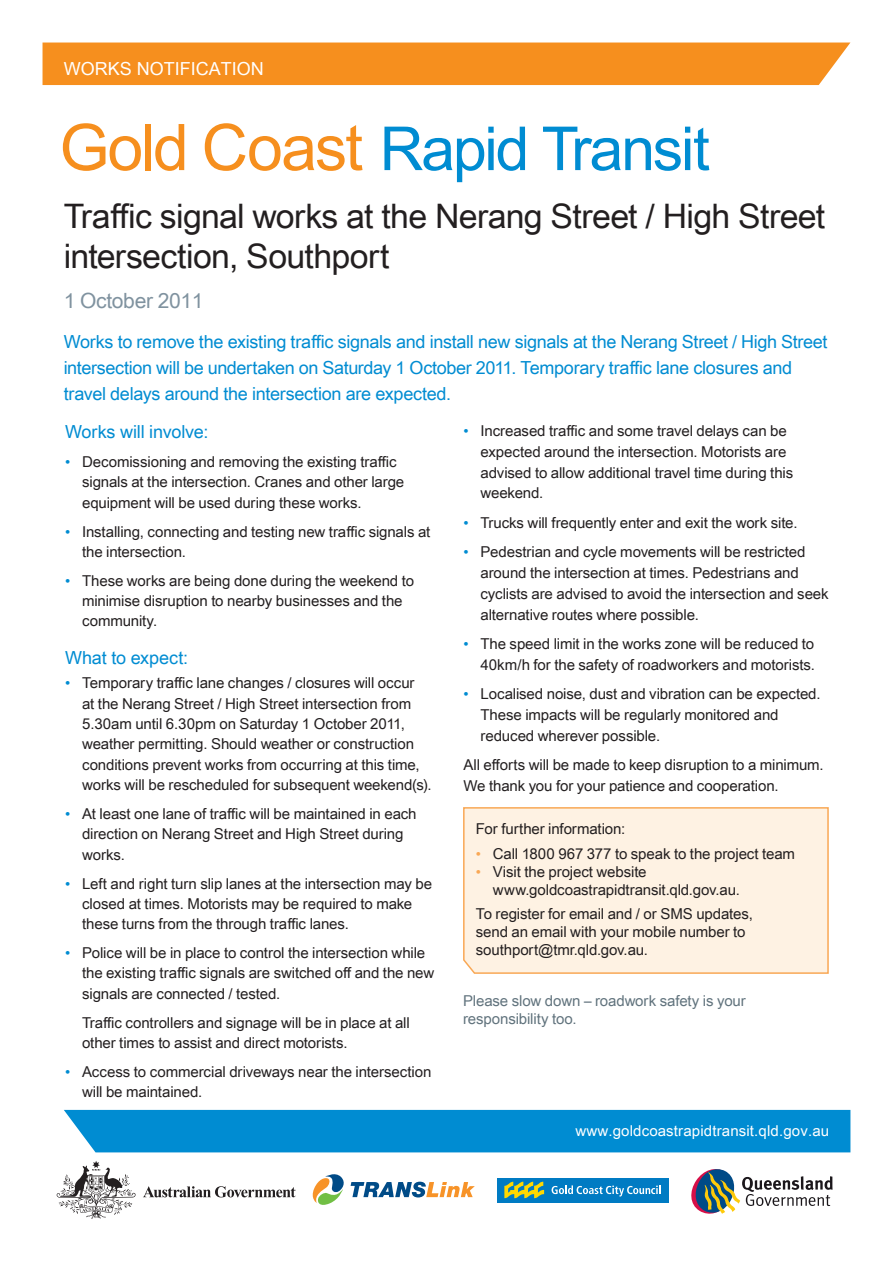
<style>
.page{position:relative;width:893px;height:1263px;background:#fff}
.page>*{position:absolute;margin:0;border:0;box-sizing:border-box;transform-origin:0 0}
.t1{font:60.75px "Arial Unicode MS";letter-spacing:-.035em;color:#008cd2}
.t2{font:33.75px/39.6px "Arial Unicode MS";letter-spacing:-.015em;color:#231f20}
.Header_date{font:21px "Arial Unicode MS";letter-spacing:-.015em;color:#7f929f}
.Breakout_1{font:18px/25.8px "Arial Unicode MS";letter-spacing:-.015em;color:#008cd2}
.t3{font:18px "Arial Unicode MS";color:#fff}
.Subhead_1{font:18px "Arial Unicode MS";color:#008cd2}
.Basic_bullet{font:15px/20.4px "Arial Unicode MS";letter-spacing:-.01em;color:#231f20}
.Breakout_1-2{font:15px/18px "Arial Unicode MS";letter-spacing:-.01em;color:#61737d}
.t4{font:15px "Arial Unicode MS";letter-spacing:.01em;color:#fff}
.s1{font-size:64.35px;color:#f68f1e}
.s2{color:#008cd2}
.s3{color:#f9a855}
</style>
<div class="page">
<div style="left:43px;top:43px;width:807px;height:42px;background:#f68f1e"></div>
<div style="left:64px;top:1110px;width:786px;height:42px;background:#008cd2"></div>
<svg style="left:691px;top:1169px;width:142px;height:45px"></svg>
<svg style="left:312px;top:1174px;width:163px;height:31px"></svg>
<svg style="left:143px;top:1186px;width:153px;height:11px"></svg>
<svg style="left:57px;top:1161px;width:79px;height:58px"></svg>
<div style="left:497px;top:1178px;width:171px;height:24px;background:#007bc3"></div>
<svg style="left:552px;top:1185px;width:108px;height:11px"></svg>
<svg style="left:504px;top:1181px;width:40px;height:17px"></svg>
<div style="left:463px;top:807px;width:366px;height:167px;background:#fef2e3"></div>
<p class="t3" style="left:64px;top:56px;width:202px">WORKS NOTIFICATION</p>
<p class="t1" style="left:60px;top:105px;width:652px"><span class="s1">Gold Coast</span> Rapid Transit</p>
<p class="t2" style="left:64px;top:196px;width:763px">Traffic signal works at the Nerang Street / High Street intersection, Southport</p>
<p class="Header_date" style="left:64px;top:285px;width:141px">1 October 2011</p>
<p class="Breakout_1" style="left:64px;top:328px;width:765px">Works to remove the existing traffic signals and install new signals at the Nerang Street / High Street intersection will be undertaken on Saturday 1 October 2011. Temporary traffic lane closures and travel delays around the intersection are expected.</p>
<p class="Breakout_1" style="left:65px;top:418px;width:145px">Works will involve:</p>
<p class="Basic_bullet" style="left:82px;top:451px;width:324px;text-indent:-17px"><span class="s2">•</span> Decomissioning and removing the existing traffic signals at the intersection. Cranes and other large equipment will be used during these works.</p>
<p class="Basic_bullet" style="left:82px;top:521px;width:350px;text-indent:-17px"><span class="s2">•</span> Installing, connecting and testing new traffic signals at the intersection.</p>
<p class="Basic_bullet" style="left:82px;top:570px;width:334px;text-indent:-17px"><span class="s2">•</span> These works are being done during the weekend to minimise disruption to nearby businesses and the community.</p>
<p class="Subhead_1" style="left:65px;top:644px;width:125px">What to expect:</p>
<p class="Basic_bullet" style="left:82px;top:672px;width:351px;text-indent:-17px"><span class="s2">•</span> Temporary traffic lane changes / closures will occur<br>at the Nerang Street / High Street intersection from 5.30am until 6.30pm on Saturday 1 October 2011, weather permitting. Should weather or construction conditions prevent works from occurring at this time, works will be rescheduled for subsequent weekend(s).</p>
<p class="Basic_bullet" style="left:82px;top:803px;width:336px;text-indent:-17px"><span class="s2">•</span> At least one lane of traffic will be maintained in each direction on Nerang Street and High Street during works.</p>
<p class="Basic_bullet" style="left:82px;top:873px;width:351px;text-indent:-17px"><span class="s2">•</span> Left and right turn slip lanes at the intersection may be closed at times. Motorists may be required to make these turns from the through traffic lanes.</p>
<p class="Basic_bullet" style="left:82px;top:942px;width:354px;text-indent:-17px"><span class="s2">•</span> Police will be in place to control the intersection while the existing traffic signals are switched off and the new signals are connected / tested.</p>
<p class="Basic_bullet" style="left:82px;top:1012px;width:329px">Traffic controllers and signage will be in place at all other times to assist and direct motorists.</p>
<p class="Basic_bullet" style="left:82px;top:1061px;width:351px;text-indent:-17px"><span class="s2">•</span> Access to commercial driveways near the intersection will be maintained.</p>
<p class="Basic_bullet" style="left:480px;top:420px;width:314px;line-height:20.9px;text-indent:-17px"><span class="s2">•</span> Increased traffic and some travel delays can be expected around the intersection. Motorists are advised to allow additional travel time during this weekend.</p>
<p class="Basic_bullet" style="left:463px;top:512px;width:335px"><span class="s2">•</span> Trucks will frequently enter and exit the work site.</p>
<p class="Basic_bullet" style="left:480px;top:541px;width:350px;line-height:20.9px;text-indent:-17px"><span class="s2">•</span> Pedestrian and cycle movements will be restricted around the intersection at times. Pedestrians and cyclists are advised to avoid the intersection and seek alternative routes where possible.</p>
<p class="Basic_bullet" style="left:463px;top:633px;width:353px;line-height:20.9px;text-align:right"><span class="s2">•</span> The speed limit in the works zone will be reduced to<br>40km/h for the safety of roadworkers and motorists.</p>
<p class="Basic_bullet" style="left:480px;top:683px;width:342px;line-height:20.9px;text-indent:-17px"><span class="s2">•</span> Localised noise, dust and vibration can be expected.<br>These impacts will be regularly monitored and reduced wherever possible.</p>
<p class="Basic_bullet" style="left:463px;top:754px;width:362px;line-height:20.9px">All efforts will be made to keep disruption to a minimum.<br>We thank you for your patience and cooperation.</p>
<p class="Basic_bullet" style="left:476px;top:818px;width:151px">For further information:</p>
<p class="Basic_bullet" style="left:476px;top:843px;width:321px"><span class="s3">•</span> Call 1800 967 377 to speak to the project team</p>
<p class="Basic_bullet" style="left:493px;top:862px;width:249px;line-height:18px;text-indent:-17px"><span class="s3">•</span> Visit the project website www.goldcoastrapidtransit.qld.gov.au.</p>
<p class="Basic_bullet" style="left:476px;top:904px;width:279px;line-height:18px">To register for email and / or SMS updates, send an email with your mobile number to southport@tmr.qld.gov.au.</p>
<p class="Breakout_1-2" style="left:463px;top:991px;width:284px">Please slow down – roadwork safety is your responsibility too.</p>
<p class="t4" style="left:575px;top:1120px;width:255px">www.goldcoastrapidtransit.qld.gov.au</p>
</div>
